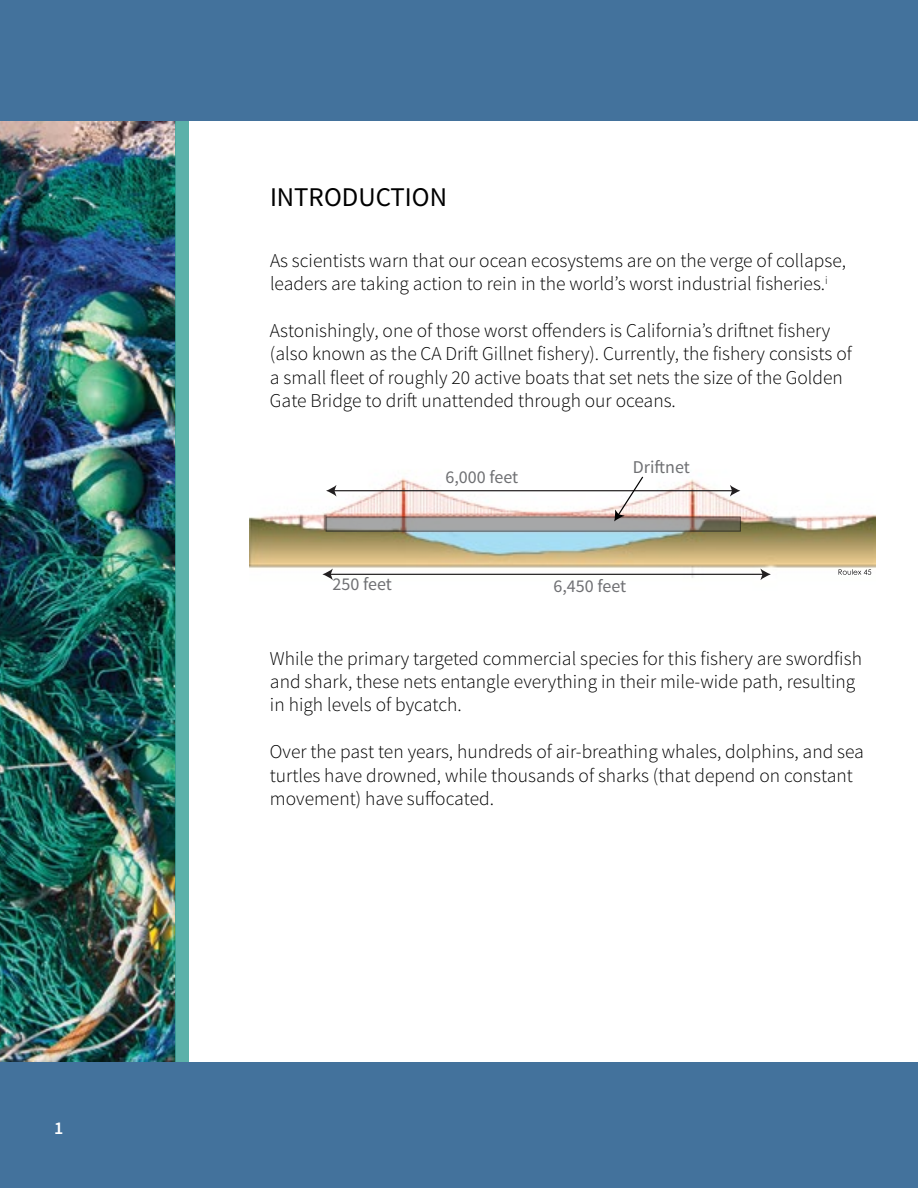
<style>
.page{position:relative;width:918px;height:1188px;background:#fff}
.page>*{position:absolute;margin:0;border:0;box-sizing:border-box;transform-origin:0 0}
.t1{font:27px "Source Sans Pro";color:#000}
.t2{font:300 19.5px/23.4px "Source Sans Pro";color:#000}
.t3{font:18px "Source Sans Pro";color:#6f7073}
.t4{font:600 18px "Source Sans Pro";color:#fff}
</style>
<div class="page">
<div style="left:189px;top:122px;width:675px;height:931px;background:#fffbfd"></div>
<img style="left:0;top:122px;width:176px;height:940px">
<div style="left:0;top:1062px;width:918px;height:126px;background:#43729c"></div>
<div style="left:0;top:0;width:918px;height:122px;background:#43729c"></div>
<div style="left:176px;top:122px;width:13px;height:940px;background:#5bb1a9"></div>
<img style="left:249px;top:478px;width:627px;height:100px">
<img style="left:839px;top:569px;width:32px;height:6px">
<hr style="left:333px;top:490px;width:400px;height:1px;background:#221f20">
<svg style="left:326px;top:485px;width:11px;height:12px"></svg>
<svg style="left:730px;top:485px;width:10px;height:12px"></svg>
<hr style="left:330px;top:574px;width:433px;height:1px;background:#221f20">
<svg style="left:322px;top:569px;width:11px;height:11px"></svg>
<svg style="left:760px;top:569px;width:11px;height:11px"></svg>
<svg style="left:328px;top:519px;width:411px;height:10px;background:#9f9e9d"></svg>
<svg style="left:614px;top:476px;width:30px;height:45px"></svg>
<p class="t4" style="left:54px;top:1117px;width:11px">1</p>
<h1 class="t1" style="left:270px;top:181px;width:179px">INTRODUCTION</h1>
<p class="t2" style="left:270px;top:249px;width:578px">As scientists warn that our ocean ecosystems are on the verge of collapse, leaders are taking action to rein in the world’s worst industrial fisheries.<sup>i</sup></p>
<p class="t2" style="left:270px;top:319px;width:583px">Astonishingly, one of those worst offenders is California’s driftnet fishery (also known as the CA Drift Gillnet fishery). Currently, the fishery consists of a small fleet of roughly 20 active boats that set nets the size of the Golden Gate Bridge to drift unattended through our oceans.</p>
<p class="t3" style="left:333px;top:573px;width:61px">250 feet</p>
<p class="t3" style="left:446px;top:466px;width:74px">6,000 feet</p>
<p class="t3" style="left:633px;top:456px;width:58px">Driftnet</p>
<p class="t3" style="left:554px;top:575px;width:74px">6,450 feet</p>
<p class="t2" style="left:270px;top:647px;width:593px">While the primary targeted commercial species for this fishery are swordfish and shark, these nets entangle everything in their mile-wide path, resulting in high levels of bycatch.</p>
<p class="t2" style="left:270px;top:740px;width:596px">Over the past ten years, hundreds of air-breathing whales, dolphins, and sea turtles have drowned, while thousands of sharks (that depend on constant movement) have suffocated.</p>
</div>
